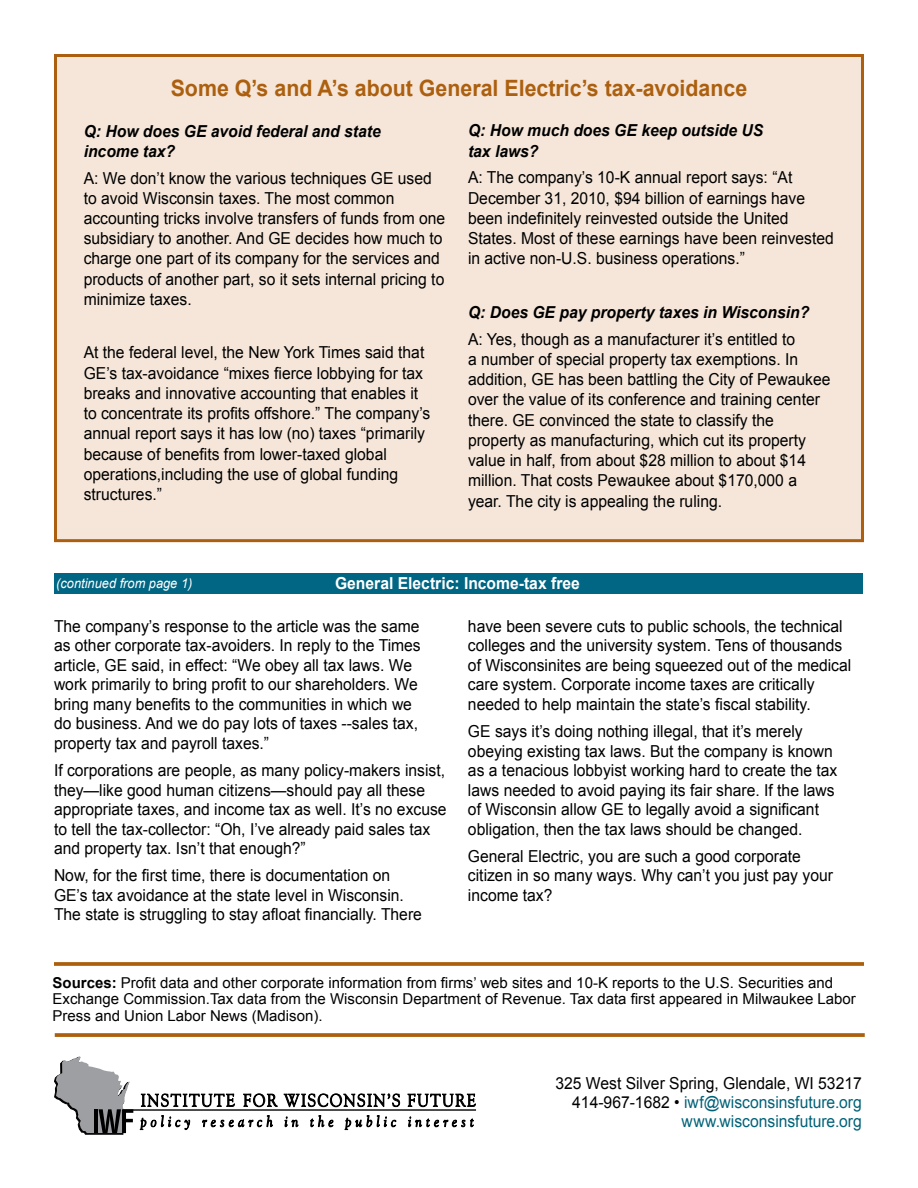
<style>
.page{position:relative;width:918px;height:1188px;background:#fff}
.page>*{position:absolute;margin:0;border:0;box-sizing:border-box;transform-origin:0 0}
.t1{font:700 22.5px "Arial";color:#ac600f;scale:.95 1}
.t2{font:16.5px/20.2px "Arial";color:#000;scale:.95 1}
.t3{font:italic 700 16.5px/20.2px "Arial";color:#000;scale:.95 1}
.t4{font:700 16.5px "Arial";color:#fff;scale:.95 1}
.t5{font:15px/16.5px "Arial";color:#000}
.t6{font:italic 13.5px "Arial";color:#fff;scale:.95 1}
.s1{font-weight:700}
.s2{color:#006278}
</style>
<div class="page">
<svg style="left:54px;top:962px;width:810px;height:4px;background:#b1691d"></svg>
<svg style="left:54px;top:1056px;width:79px;height:79px"></svg>
<hr style="left:123px;top:1109px;width:353px;height:2px;background:#000">
<svg style="left:140px;top:1093px;width:260px;height:38px"></svg>
<svg style="left:407px;top:1093px;width:69px;height:35px"></svg>
<svg style="left:55px;top:1033px;width:810px;height:4px;background:#b0691d"></svg>
<div style="left:55px;top:573px;width:808px;height:21px;background:#006683"></div>
<div style="left:54px;top:54px;width:810px;height:488px;background:#f5e6d9;border:3px solid #ac600f"></div>
<h1 class="t1" style="left:171px;top:73px;width:608px">Some Q’s and A’s about General Electric’s tax-avoidance</h1>
<p class="t3" style="left:84px;top:121px;width:314px">Q: How does GE avoid federal and state income tax?</p>
<p class="t2" style="left:84px;top:168px;width:382px">A: We don’t know the various techniques GE used to avoid Wisconsin taxes. The most common accounting tricks involve transfers of funds from one subsidiary to another. And GE decides how much to charge one part of its company for the services and products of another part, so it sets internal pricing to minimize taxes.</p>
<p class="t3" style="left:468px;top:121px;width:312px">Q: How much does GE keep outside US tax laws?</p>
<p class="t2" style="left:468px;top:168px;width:387px">A: The company’s 10-K annual report says: “At December 31, 2010, $94 billion of earnings have been indefinitely reinvested outside the United States. Most of these earnings have been reinvested in active non-U.S. business operations.”</p>
<p class="t3" style="left:468px;top:303px;width:361px">Q: Does GE pay property taxes in Wisconsin?</p>
<p class="t2" style="left:468px;top:329px;width:383px">A: Yes, though as a manufacturer it’s entitled to<br>a number of special property tax exemptions. In addition, GE has been battling the City of Pewaukee over the value of its conference and training center there. GE convinced the state to classify the property as manufacturing, which cut its property value in half, from about $28 million to about $14 million. That costs Pewaukee about $170,000 a year. The city is appealing the ruling.</p>
<p class="t2" style="left:84px;top:343px;width:367px">At the federal level, the New York Times said that GE’s tax-avoidance “mixes fierce lobbying for tax breaks and innovative accounting that enables it to concentrate its profits offshore.” The company’s annual report says it has low (no) taxes “primarily because of benefits from lower-taxed global operations,including the use of global funding structures.”</p>
<p class="t6" style="left:56px;top:575px;width:145px">(continued from page 1)</p>
<p class="t4" style="left:335px;top:572px;width:259px">General Electric: Income-tax free</p>
<p class="t2" style="left:54px;top:617px;width:388px;line-height:19.5px">The company’s response to the article was the same as other corporate tax-avoiders. In reply to the Times article, GE said, in effect: “We obey all tax laws. We work primarily to bring profit to our shareholders. We bring many benefits to the communities in which we do business. And we do pay lots of taxes --sales tax, property tax and payroll taxes.”</p>
<p class="t2" style="left:54px;top:761px;width:415px;line-height:19.5px">If corporations are people, as many policy-makers insist, they—like good human citizens—should pay all these appropriate taxes, and income tax as well. It’s no excuse to tell the tax-collector: “Oh, I’ve already paid sales tax and property tax. Isn’t that enough?”</p>
<p class="t2" style="left:54px;top:866px;width:389px;line-height:19.5px">Now, for the first time, there is documentation on<br>GE’s tax avoidance at the state level in Wisconsin.<br>The state is struggling to stay afloat financially. There</p>
<p class="t2" style="left:468px;top:617px;width:405px;line-height:19.5px">have been severe cuts to public schools, the technical colleges and the university system. Tens of thousands of Wisconsinites are being squeezed out of the medical care system. Corporate income taxes are critically needed to help maintain the state’s fiscal stability.</p>
<p class="t2" style="left:468px;top:722px;width:390px;line-height:19.5px">GE says it’s doing nothing illegal, that it’s merely obeying existing tax laws. But the company is known as a tenacious lobbyist working hard to create the tax laws needed to avoid paying its fair share. If the laws of Wisconsin allow GE to legally avoid a significant obligation, then the tax laws should be changed.</p>
<p class="t2" style="left:468px;top:846px;width:386px;line-height:19.5px">General Electric, you are such a good corporate citizen in so many ways. Why can’t you just pay your income tax?</p>
<p class="t5" style="left:52px;top:974px;width:805px"><span class="s1">Sources:</span> Profit data and other corporate information from firms’ web sites and 10-K reports to the U.S. Securities and<br>Exchange Commission.Tax data from the Wisconsin Department of Revenue. Tax data first appeared in Milwaukee Labor<br>Press and Union Labor News (Madison).</p>
<p class="t2" style="left:555px;top:1074px;width:324px;line-height:19px;text-align:right">325 West Silver Spring, Glendale, WI 53217<br>414-967-1682 • <span class="s2">iwf@wisconsinsfuture.org www.wisconsinsfuture.org</span></p>
</div>
